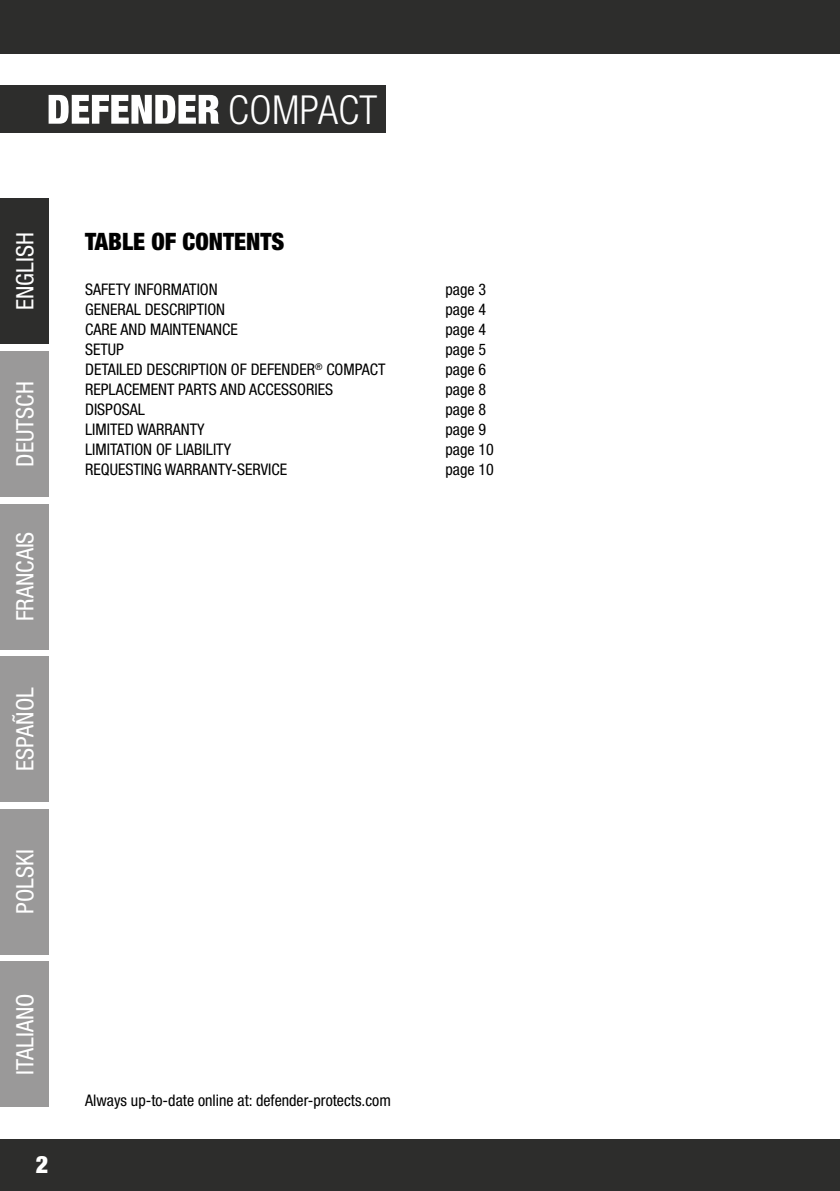
<style>
.page{position:relative;width:840px;height:1191px;background:#fff}
.page>*{position:absolute;margin:0;border:0;box-sizing:border-box;transform-origin:0 0}
.t1{font:300 condensed 40px "Helvetica Neue LT Pro";letter-spacing:.01em;color:#fff}
.t2{font:condensed 24px "Helvetica Neue LT Std";color:#fff}
.t3{font:900 condensed 24px "Helvetica Neue LT Pro";color:#000}
.t4{font:900 condensed 24px "Helvetica Neue LT Std";color:#fff}
.t5{font:condensed 16px "Helvetica Neue LT Pro";color:#000}
</style>
<div class="page">
<div style="left:0;top:1138px;width:839px;height:53px;background:#2d2d2c"></div>
<div style="left:0;top:0;width:839px;height:54px;background:#2d2d2c"></div>
<div style="left:0;top:198px;width:49px;height:146px;background:#2d2d2c"></div>
<div style="left:0;top:351px;width:49px;height:146px;background:#9a9999"></div>
<div style="left:0;top:504px;width:49px;height:145px;background:#9a9999"></div>
<div style="left:0;top:656px;width:49px;height:146px;background:#9a9999"></div>
<div style="left:0;top:809px;width:49px;height:145px;background:#9a9999"></div>
<div style="left:0;top:961px;width:49px;height:146px;background:#9a9999"></div>
<div style="left:0;top:85px;width:386px;height:47px;background:#2d2d2c"></div>
<svg style="left:49px;top:95px;width:171px;height:29px"></svg>
<h1 class="t1" style="left:228px;top:87px;width:151px">COMPACT</h1>
<h2 class="t2" style="left:11px;top:310px;width:79px;rotate:-90deg">ENGLISH</h2>
<h2 class="t2" style="left:11px;top:466px;width:87px;rotate:-90deg">DEUTSCH</h2>
<h2 class="t2" style="left:11px;top:621px;width:91px;rotate:-90deg">FRANCAIS</h2>
<h2 class="t2" style="left:11px;top:770px;width:85px;rotate:-90deg">ESPAÑOL</h2>
<h2 class="t2" style="left:11px;top:914px;width:66px;rotate:-90deg">POLSKI</h2>
<h2 class="t2" style="left:11px;top:1074px;width:82px;rotate:-90deg">ITALIANO</h2>
<h2 class="t4" style="left:36px;top:1149px;width:14px">2</h2>
<h2 class="t3" style="left:85px;top:227px;width:201px">TABLE OF CONTENTS</h2>
<p class="t5" style="left:85px;top:280px;width:134px">SAFETY INFORMATION</p>
<p class="t5" style="left:445px;top:280px;width:42px">page 3</p>
<p class="t5" style="left:85px;top:300px;width:141px">GENERAL DESCRIPTION</p>
<p class="t5" style="left:445px;top:300px;width:42px">page 4</p>
<p class="t5" style="left:85px;top:320px;width:154px">CARE AND MAINTENANCE</p>
<p class="t5" style="left:445px;top:320px;width:42px">page 4</p>
<p class="t5" style="left:85px;top:340px;width:40px">SETUP</p>
<p class="t5" style="left:445px;top:340px;width:42px">page 5</p>
<p class="t5" style="left:85px;top:360px;width:302px">DETAILED DESCRIPTION OF DEFENDER<sup>®</sup> COMPACT</p>
<p class="t5" style="left:445px;top:360px;width:42px">page 6</p>
<p class="t5" style="left:85px;top:380px;width:249px">REPLACEMENT PARTS AND ACCESSORIES</p>
<p class="t5" style="left:445px;top:380px;width:42px">page 8</p>
<p class="t5" style="left:85px;top:400px;width:61px">DISPOSAL</p>
<p class="t5" style="left:445px;top:400px;width:42px">page 8</p>
<p class="t5" style="left:85px;top:420px;width:121px">LIMITED WARRANTY</p>
<p class="t5" style="left:445px;top:420px;width:42px">page 9</p>
<p class="t5" style="left:85px;top:440px;width:147px">LIMITATION OF LIABILITY</p>
<p class="t5" style="left:445px;top:440px;width:50px">page 10</p>
<p class="t5" style="left:85px;top:460px;width:203px">REQUESTING WARRANTY-SERVICE</p>
<p class="t5" style="left:445px;top:460px;width:50px">page 10</p>
<p class="t5" style="left:85px;top:1090px;width:307px">Always up-to-date online at: defender-protects.com</p>
</div>
